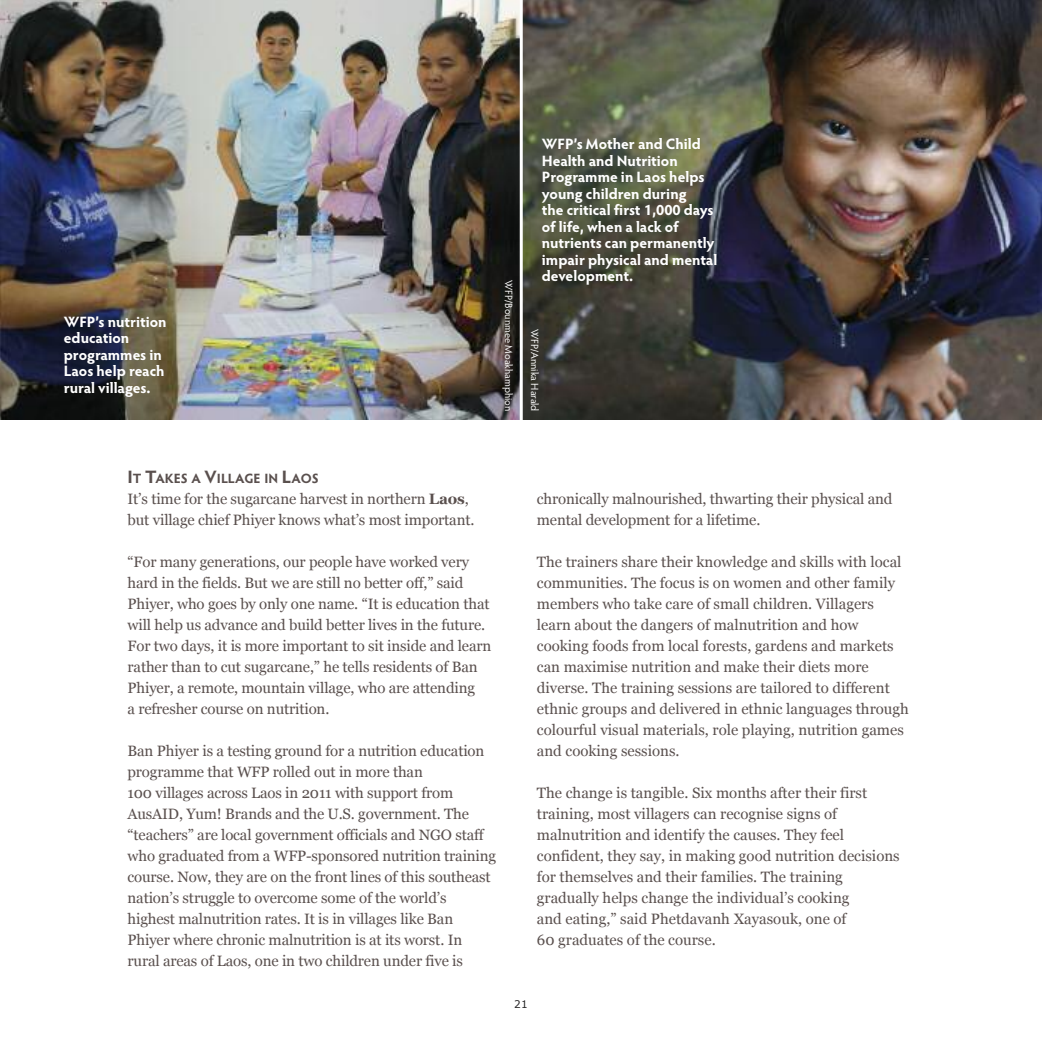
<style>
.page{position:relative;width:1042px;height:1042px;background:#fff}
.page>*{position:absolute;margin:0;border:0;box-sizing:border-box;transform-origin:0 0}
.t1{font:15px/21px "Georgia";letter-spacing:-.01em;color:#5a504e}
.t2{font:700 15px/16.5px "Hypatia Sans Pro";color:#fff}
.t3{font:700 13.5px "Hypatia Sans Pro";letter-spacing:-.01em;color:#5a504e}
.t4{font:10.5px "Hypatia Sans Pro";color:#fff}
.t5{font:10.5px "Verdana";color:#272627}
.s1{font-size:18px}
.s2{font-weight:700}
</style>
<div class="page">
<img style="left:0;top:0;width:520px;height:420px">
<img style="left:523px;top:0;width:519px;height:420px">
<p class="t2" style="left:64px;top:315px;width:104px">WFP’s nutrition education programmes in<br>Laos help reach rural villages.</p>
<p class="t4" style="left:513px;top:280px;width:133px;rotate:90deg">WFP/Bounmee Moakhamphion</p>
<p class="t2" style="left:542px;top:137px;width:177px">WFP’s Mother and Child<br>Health and Nutrition<br>Programme in Laos helps young children during<br>the critical first 1,000 days of life, when a lack of nutrients can permanently impair physical and mental development.</p>
<p class="t4" style="left:539px;top:329px;width:84px;rotate:90deg">WFP/Annika Harald</p>
<p class="t3" style="left:128px;top:473px;width:193px"><span class="s1">I</span>T <span class="s1">T</span>AKES A <span class="s1">V</span>ILLAGE IN <span class="s1">L</span>AOS</p>
<p class="t1" style="left:128px;top:488px;width:348px">It’s time for the sugarcane harvest in northern <span class="s2">Laos</span>, but village chief Phiyer knows what’s most important.</p>
<p class="t1" style="left:128px;top:551px;width:365px">“For many generations, our people have worked very hard in the fields. But we are still no better off,” said Phiyer, who goes by only one name. “It is education that will help us advance and build better lives in the future.<br>For two days, it is more important to sit inside and learn rather than to cut sugarcane,” he tells residents of Ban Phiyer, a remote, mountain village, who are attending<br>a refresher course on nutrition.</p>
<p class="t1" style="left:128px;top:740px;width:370px">Ban Phiyer is a testing ground for a nutrition education programme that WFP rolled out in more than<br>100 villages across Laos in 2011 with support from AusAID, Yum! Brands and the U.S. government. The “teachers” are local government officials and NGO staff who graduated from a WFP-sponsored nutrition training course. Now, they are on the front lines of this southeast nation’s struggle to overcome some of the world’s highest malnutrition rates. It is in villages like Ban Phiyer where chronic malnutrition is at its worst. In rural areas of Laos, one in two children under five is</p>
<p class="t1" style="left:537px;top:488px;width:357px">chronically malnourished, thwarting their physical and mental development for a lifetime.</p>
<p class="t1" style="left:537px;top:551px;width:373px">The trainers share their knowledge and skills with local communities. The focus is on women and other family members who take care of small children. Villagers learn about the dangers of malnutrition and how cooking foods from local forests, gardens and markets can maximise nutrition and make their diets more diverse. The training sessions are tailored to different ethnic groups and delivered in ethnic languages through colourful visual materials, role playing, nutrition games and cooking sessions.</p>
<p class="t1" style="left:537px;top:782px;width:364px">The change is tangible. Six months after their first training, most villagers can recognise signs of malnutrition and identify the causes. They feel confident, they say, in making good nutrition decisions for themselves and their families. The training gradually helps change the individual’s cooking<br>and eating,” said Phetdavanh Xayasouk, one of<br>60 graduates of the course.</p>
<p class="t5" style="left:514px;top:997px;width:15px">21</p>
</div>
